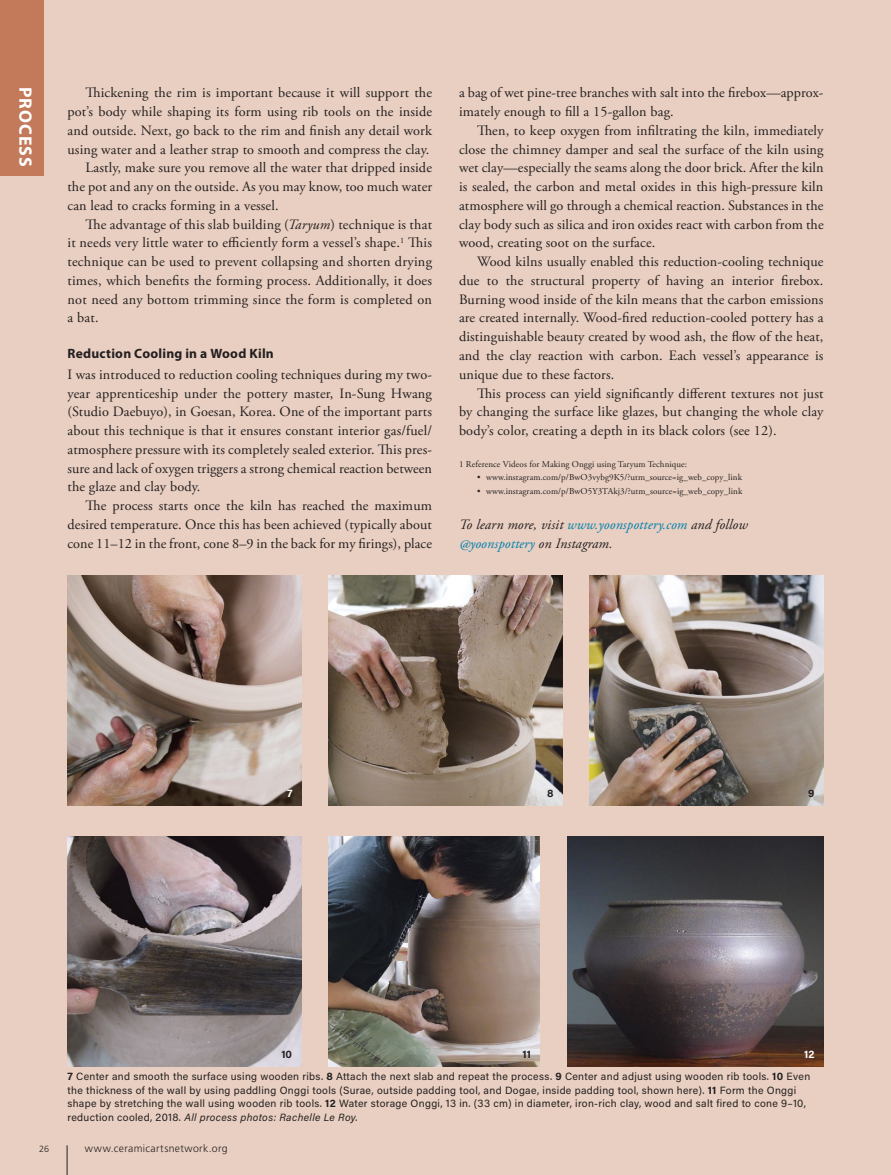
<style>
.page{position:relative;width:891px;height:1175px;background:#fff}
.page>*{position:absolute;margin:0;border:0;box-sizing:border-box;transform-origin:0 0}
.Article_Breakhead{font:700 18px "Myriad Pro";letter-spacing:.05em;color:#fff}
.Article_Text{font:14.25px/18.8px "Adobe Garamond Pro";letter-spacing:.01em;color:#231f20;text-align:justify}
.Article_Lead{font:14.25px/18.8px "Adobe Garamond Pro";letter-spacing:.005em;color:#231f20;text-align:justify}
.Author_Bio{font:italic 14.25px "Adobe Garamond Pro";letter-spacing:.01em;color:#231f20}
.Author_Bio-2{font:italic 14.25px "Adobe Garamond Pro";letter-spacing:.01em;color:#0080ae}
.Article_Breakhead-2{font:700 13.5px "Myriad Pro";letter-spacing:.015em;color:#231f20}
.Article_Caption{font:10.5px/13.5px "Acumin Pro";letter-spacing:.03em;color:#231f20}
.t1{font:300 10.5px "Frutiger LT Pro";letter-spacing:.035em;color:#231f20}
.Image_Number{font:700 10.5px "Acumin Pro";color:#231f20}
.Image_Number-2{font:700 10.5px "Acumin Pro";color:#fff}
.ArticleFootnote{font:9px "Adobe Garamond Pro";letter-spacing:.01em;color:#231f20}
.t2{font:300 9px "Frutiger LT Pro";color:#231f20}
.s1{font-style:italic}
.s2{color:#0080ae}
.s3{color:#231f20}
.s4{font-weight:700}
</style>
<div class="page">
<div style="left:0;top:0;width:891px;height:1174px;background:#e9cfc1"></div>
<img style="left:68px;top:575px;width:234px;height:230px">
<img style="left:68px;top:836px;width:234px;height:230px">
<img style="left:328px;top:575px;width:235px;height:230px">
<img style="left:328px;top:836px;width:212px;height:230px">
<img style="left:590px;top:575px;width:234px;height:230px">
<img style="left:567px;top:836px;width:257px;height:230px">
<svg style="left:67px;top:1145px;width:1px;height:29px"></svg>
<div style="left:0;top:0;width:44px;height:176px;background:#c37a5b"></div>
<p class="Article_Breakhead" style="left:37px;top:87px;width:81px;rotate:90deg">PROCESS</p>
<p class="Article_Text" style="left:68px;top:84px;width:366px;text-indent:18px">Thickening the rim is important because it will support the pot’s body while shaping its form using rib tools on the inside and outside. Next, go back to the rim and finish any detail work using water and a leather strap to smooth and compress the clay.</p>
<p class="Article_Text" style="left:68px;top:159px;width:366px;text-indent:18px">Lastly, make sure you remove all the water that dripped inside the pot and any on the outside. As you may know, too much water can lead to cracks forming in a vessel.</p>
<p class="Article_Text" style="left:68px;top:215px;width:366px;text-indent:18px">The advantage of this slab building (<span class="s1">Taryum</span>) technique is that it needs very little water to efficiently form a vessel’s shape.<sup>1</sup> This technique can be used to prevent collapsing and shorten drying times, which benefits the forming process. Additionally, it does not need any bottom trimming since the form is completed on a bat.</p>
<p class="Article_Breakhead-2" style="left:68px;top:344px;width:208px">Reduction Cooling in a Wood Kiln</p>
<p class="Article_Lead" style="left:68px;top:365px;width:366px">I was introduced to reduction cooling techniques during my two&shy;year apprenticeship under the pottery master, In-Sung Hwang (Studio Daebuyo), in Goesan, Korea. One of the important parts about this technique is that it ensures constant interior gas/fuel/ atmosphere pressure with its completely sealed exterior. This pres&shy;sure and lack of oxygen triggers a strong chemical reaction between the glaze and clay body.</p>
<p class="Article_Text" style="left:68px;top:496px;width:366px;text-indent:18px">The process starts once the kiln has reached the maximum desired temperature. Once this has been achieved (typically about cone 11–12 in the front, cone 8–9 in the back for my firings), place</p>
<p class="Article_Text" style="left:459px;top:84px;width:366px">a bag of wet pine-tree branches with salt into the firebox—approx&shy;imately enough to fill a 15-gallon bag.</p>
<p class="Article_Text" style="left:459px;top:121px;width:366px;text-indent:18px">Then, to keep oxygen from infiltrating the kiln, immediately close the chimney damper and seal the surface of the kiln using wet clay—especially the seams along the door brick. After the kiln is sealed, the carbon and metal oxides in this high-pressure kiln atmosphere will go through a chemical reaction. Substances in the clay body such as silica and iron oxides react with carbon from the wood, creating soot on the surface.</p>
<p class="Article_Text" style="left:459px;top:253px;width:366px;text-indent:18px">Wood kilns usually enabled this reduction-cooling technique due to the structural property of having an interior firebox.<br>Burning wood inside of the kiln means that the carbon emissions are created internally. Wood-fired reduction-cooled pottery has a distinguishable beauty created by wood ash, the flow of the heat, and the clay reaction with carbon. Each vessel’s appearance is unique due to these factors.</p>
<p class="Article_Text" style="left:459px;top:384px;width:366px;text-indent:18px">This process can yield significantly different textures not just by changing the surface like glazes, but changing the whole clay body’s color, creating a depth in its black colors (see 12).</p>
<p class="ArticleFootnote" style="left:459px;top:458px;width:230px">1 Reference Videos for Making Onggi using Taryum Technique:</p>
<p class="ArticleFootnote" style="left:477px;top:472px;width:267px">• www.instagram.com/p/BwO3vybg9K5/?utm_source=ig_web_copy_link</p>
<p class="ArticleFootnote" style="left:477px;top:485px;width:267px">• www.instagram.com/p/BwO5Y3TAkj3/?utm_source=ig_web_copy_link</p>
<p class="Author_Bio" style="left:459px;top:516px;width:290px">To learn more, visit <span class="s2">www.yoonspottery.com</span> and follow</p>
<p class="Author_Bio-2" style="left:459px;top:534px;width:155px">@yoonspottery <span class="s3">on Instagram.</span></p>
<p class="Image_Number-2" style="left:287px;top:785px;width:7px">7</p>
<p class="Image_Number" style="left:547px;top:785px;width:8px">8</p>
<p class="Image_Number" style="left:808px;top:785px;width:8px">9</p>
<p class="Image_Number" style="left:281px;top:1046px;width:12px">10</p>
<p class="Image_Number" style="left:523px;top:1046px;width:10px">11</p>
<p class="Image_Number-2" style="left:804px;top:1046px;width:12px">12</p>
<p class="Article_Caption" style="left:68px;top:1069px;width:744px"><span class="s4">7</span> Center and smooth the surface using wooden ribs. <span class="s4">8</span> Attach the next slab and repeat the process. <span class="s4">9</span> Center and adjust using wooden rib tools. <span class="s4">10</span> Even the thickness of the wall by using paddling Onggi tools (Surae, outside padding tool, and Dogae, inside padding tool, shown here). <span class="s4">11</span> Form the Onggi shape by stretching the wall using wooden rib tools. <span class="s4">12</span> Water storage Onggi, 13 in. (33 cm) in diameter, iron-rich clay, wood and salt fired to cone 9–10, reduction cooled, 2018. <span class="s1">All process photos: Rachelle Le Roy.</span></p>
<p class="t2" style="left:39px;top:1143px;width:12px">26</p>
<p class="t1" style="left:85px;top:1142px;width:144px">www.ceramicartsnetwork.org</p>
</div>
